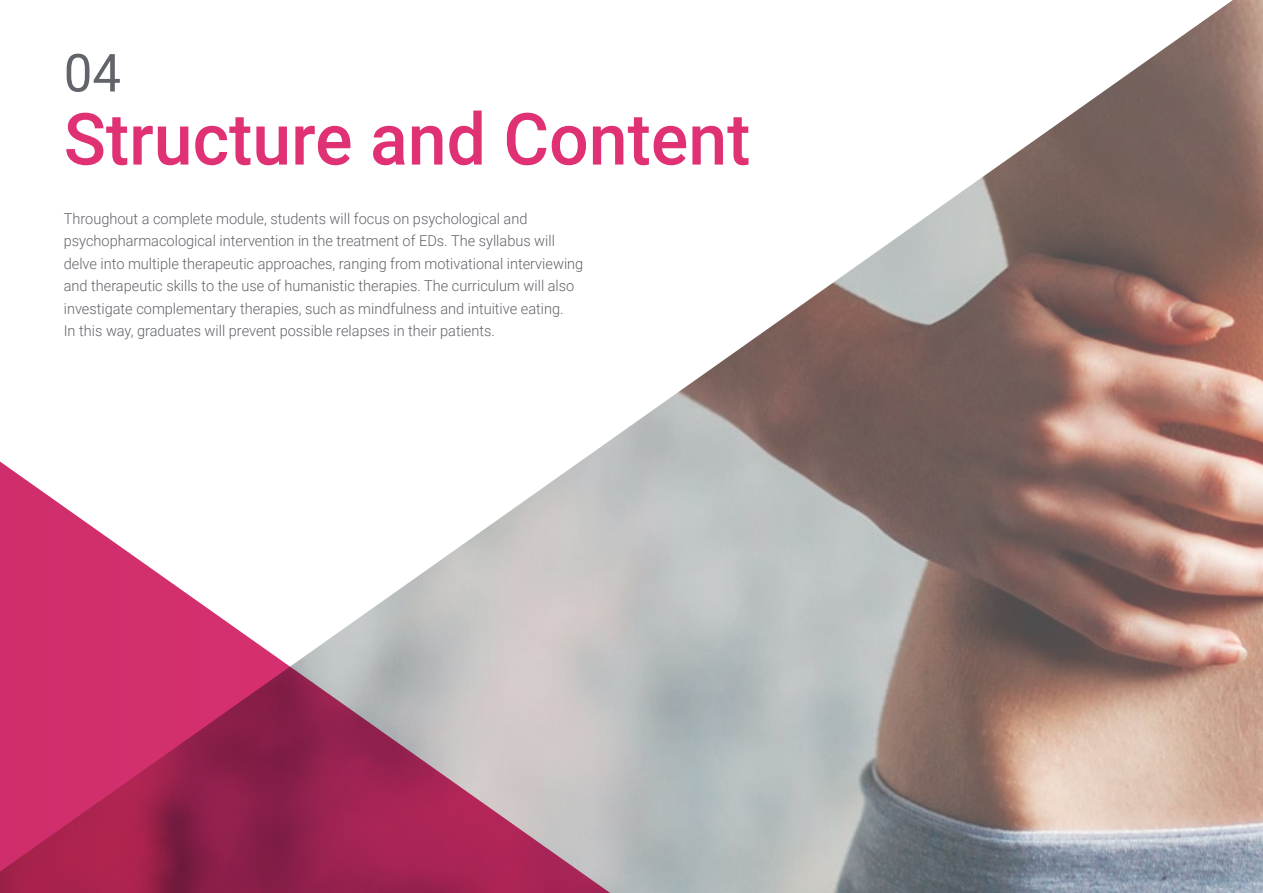
<style>
.page{position:relative;width:1263px;height:893px;background:#fff}
.page>*{position:absolute;margin:0;border:0;box-sizing:border-box;transform-origin:0 0}
.t1{font:500 72px "Roboto";color:#df3174}
.t2{font:52.5px "Roboto";color:#61646a}
.t3{font:300 15px/22.5px "Roboto";color:#61646a}
</style>
<div class="page">
<img style="left:602px;top:0;width:661px;height:893px">
<svg style="left:0;top:446px;width:640px;height:447px"></svg>
<h2 class="t2" style="left:64px;top:36px;width:59px">04</h2>
<h1 class="t1" style="left:64px;top:89px;width:688px">Structure and Content</h1>
<p class="t3" style="left:64px;top:207px;width:521px">Throughout a complete module, students will focus on psychological and psychopharmacological intervention in the treatment of EDs. The syllabus will delve into multiple therapeutic approaches, ranging from motivational interviewing and therapeutic skills to the use of humanistic therapies. The curriculum will also investigate complementary therapies, such as mindfulness and intuitive eating.<br>In this way, graduates will prevent possible relapses in their patients.</p>
</div>
